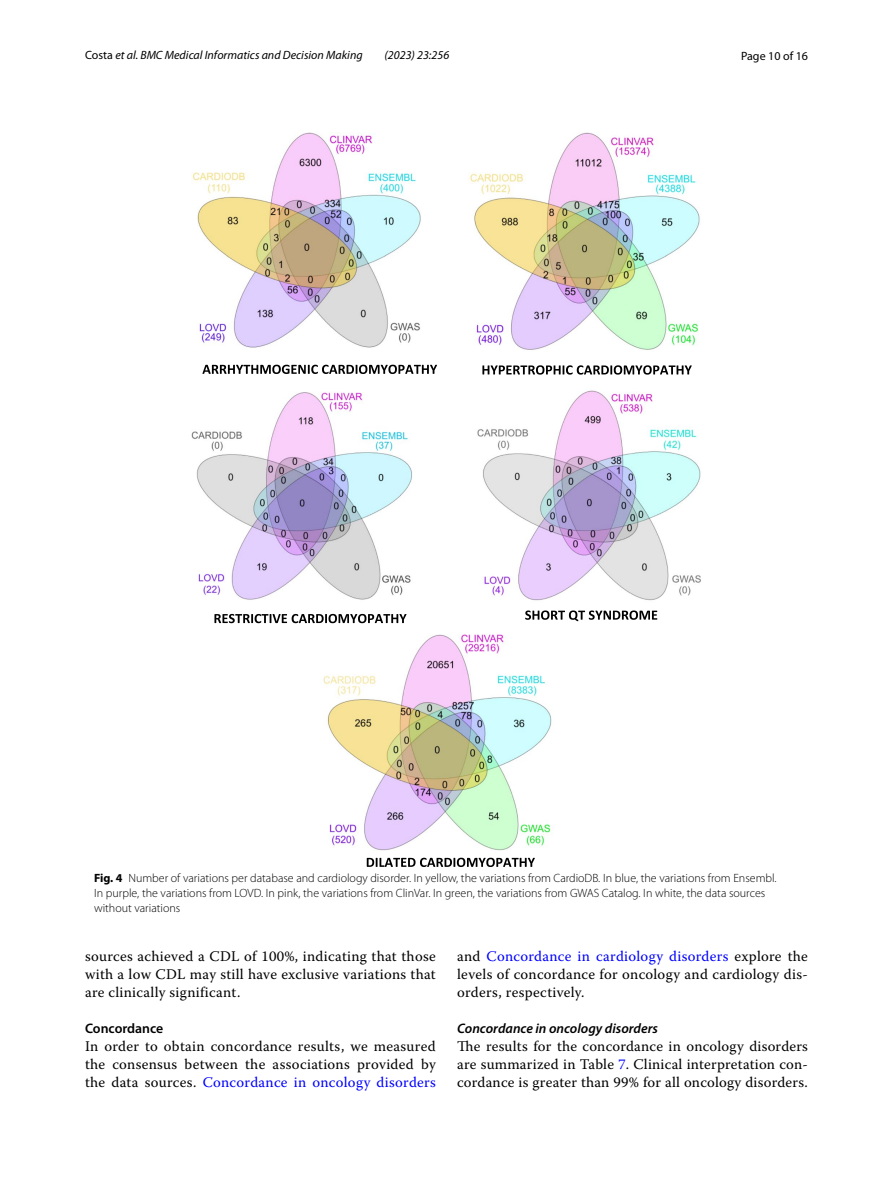
<style>
.page{position:relative;width:893px;height:1187px;background:#fff}
.page>*{position:absolute;margin:0;border:0;box-sizing:border-box;transform-origin:0 0}
.t1{font:14.7px/18px "Warnock Pro";letter-spacing:.02em;color:#000;text-align:justify}
.t2{font:italic 600 13.8px "Myriad Pro";color:#000}
.t3{font:600 13.8px "Myriad Pro";color:#000}
.t4{font:300 12px/15px "Myriad Pro";color:#000}
.t5{font:italic 12px "Myriad Pro";color:#000}
.t6{font:12px "Myriad Pro";color:#000}
.s1{font-style:normal}
.s2{font-weight:700}
.s3{color:#00f}
</style>
<div class="page">
<img style="left:191px;top:133px;width:510px;height:717px">
<svg style="left:482px;top:365px;width:210px;height:9px"></svg>
<svg style="left:525px;top:610px;width:132px;height:11px"></svg>
<svg style="left:367px;top:857px;width:168px;height:10px"></svg>
<svg style="left:202px;top:364px;width:235px;height:10px"></svg>
<svg style="left:214px;top:614px;width:192px;height:9px"></svg>
<p class="t5" style="left:85px;top:48px;width:279px"><span class="s1">Costa</span> et al. BMC Medical Informatics and Decision Making</p>
<p class="t5" style="left:385px;top:48px;width:66px">(2023) 23:256</p>
<p class="t6" style="left:741px;top:48px;width:68px">Page 10 of 16</p>
<p class="t4" style="left:94px;top:870px;width:684px"><span class="s2">Fig. 4</span> Number of variations per database and cardiology disorder. In yellow, the variations from CardioDB. In blue, the variations from Ensembl.<br>In purple, the variations from LOVD. In pink, the variations from ClinVar. In green, the variations from GWAS Catalog. In white, the data sources without variations</p>
<p class="t1" style="left:85px;top:946px;width:352px">sources achieved a CDL of 100%, indicating that those with a low CDL may still have exclusive variations that are clinically significant.</p>
<p class="t3" style="left:85px;top:1019px;width:80px">Concordance</p>
<p class="t1" style="left:85px;top:1036px;width:353px">In order to obtain concordance results, we measured the consensus between the associations provided by the data sources. <span class="s3">Concordance in oncology disorders</span></p>
<p class="t1" style="left:457px;top:946px;width:352px">and <span class="s3">Concordance in cardiology disorders</span> explore the levels of concordance for oncology and cardiology dis&shy;orders, respectively.</p>
<p class="t2" style="left:457px;top:1019px;width:202px">Concordance in oncology disorders</p>
<p class="t1" style="left:457px;top:1036px;width:352px">The results for the concordance in oncology disorders are summarized in Table <span class="s3">7</span>. Clinical interpretation con&shy;cordance is greater than 99% for all oncology disorders.</p>
</div>
